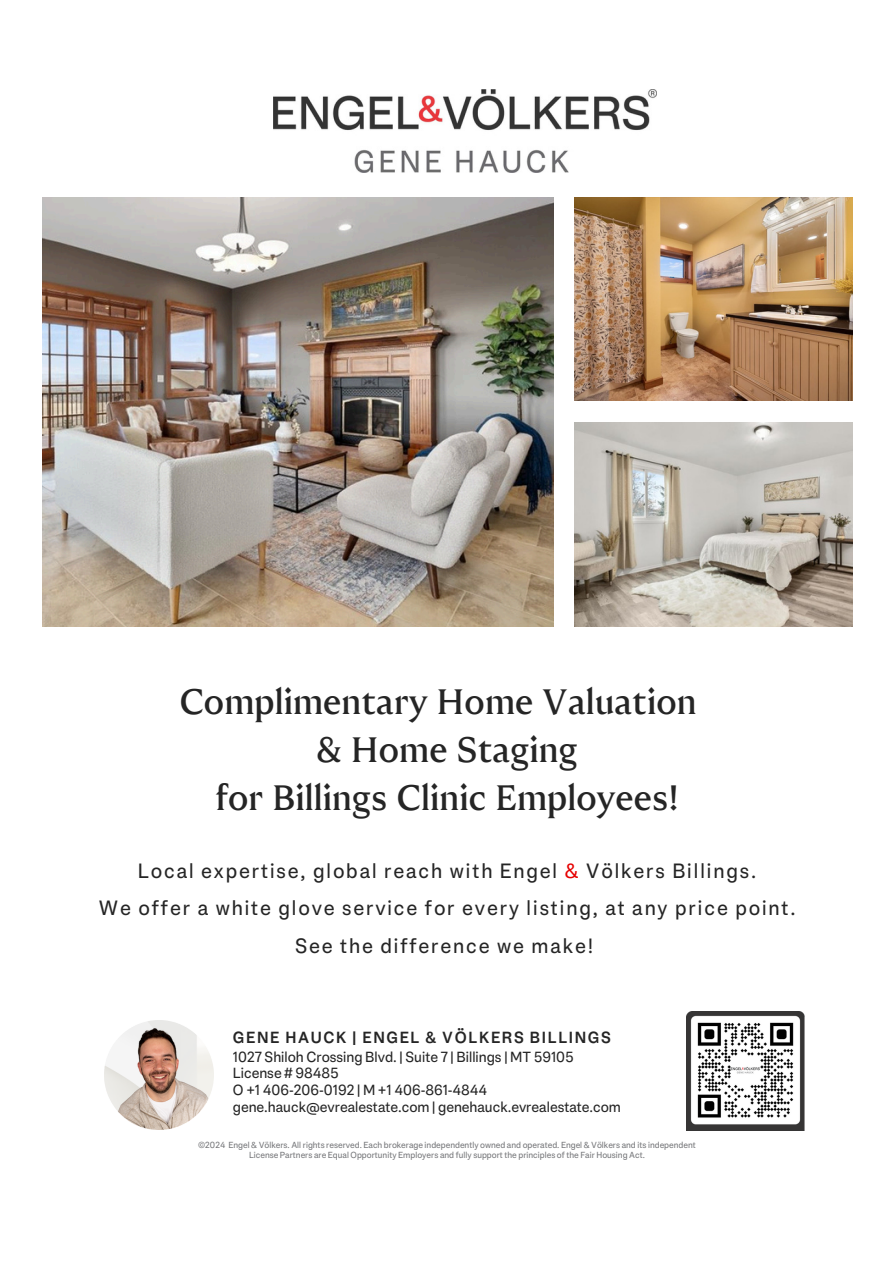
<style>
.page{position:relative;width:894px;height:1263px;background:#fff}
.page>*{position:absolute;margin:0;border:0;box-sizing:border-box;transform-origin:0 0}
.t1{font:700 35.1px "Engel Voelkers Head";letter-spacing:.005em;color:#252525}
.t2{font:20.55px "Engel Voelkers Text";letter-spacing:.09em;color:#252525}
.t3{font:700 16.05px "Engel Voelkers Text";letter-spacing:.105em;color:#252525}
.t4{font:14.55px "Engel Voelkers Text";color:#252525}
.t5{font:8.7px/10.2px "Engel Voelkers Text";color:#77787b;text-align:center}
.s1{color:#e60000}
</style>
<div class="page">
<img style="left:104px;top:1021px;width:109px;height:109px">
<img style="left:42px;top:197px;width:511px;height:430px">
<img style="left:574px;top:197px;width:278px;height:204px">
<img style="left:574px;top:422px;width:278px;height:204px">
<img style="left:273px;top:89px;width:383px;height:84px">
<img style="left:686px;top:1011px;width:118px;height:119px">
<p class="t1" style="left:179px;top:678px;width:519px">Complimentary Home Valuation</p>
<p class="t1" style="left:316px;top:726px;width:263px">&amp; Home Staging</p>
<p class="t1" style="left:215px;top:774px;width:464px">for Billings Clinic Employees!</p>
<p class="t2" style="left:138px;top:857px;width:619px">Local expertise, global reach with Engel <span class="s1">&amp;</span> Völkers Billings.</p>
<p class="t2" style="left:98px;top:894px;width:698px">We offer a white glove service for every listing, at any price point.</p>
<p class="t2" style="left:295px;top:932px;width:299px">See the difference we make!</p>
<p class="t3" style="left:233px;top:1027px;width:379px">GENE HAUCK | ENGEL &amp; VÖLKERS BILLINGS</p>
<p class="t4" style="left:233px;top:1047px;width:342px">1027 Shiloh Crossing Blvd. | Suite 7 | Billings | MT 59105</p>
<p class="t4" style="left:233px;top:1064px;width:107px">License # 98485</p>
<p class="t4" style="left:233px;top:1080px;width:256px">O +1 406-206-0192 | M +1 406-861-4844</p>
<p class="t4" style="left:233px;top:1097px;width:389px">gene.hauck@evrealestate.com | genehauck.evrealestate.com</p>
<p class="t5" style="left:198px;top:1139px;width:499px">©2024 Engel &amp; Völkers. All rights reserved. Each brokerage independently owned and operated. Engel &amp; Völkers and its independent<br>License Partners are Equal Opportunity Employers and fully support the principles of the Fair Housing Act.</p>
</div>
